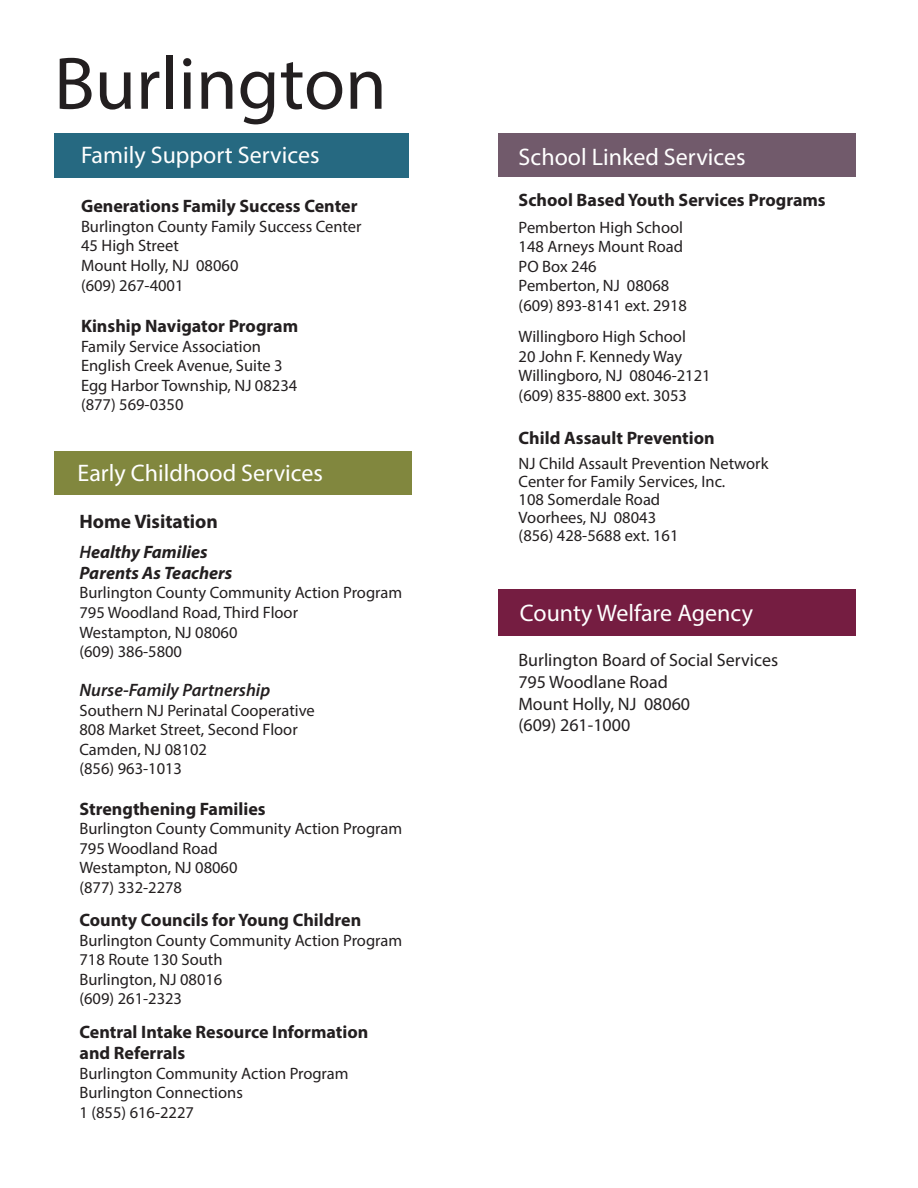
<style>
.page{position:relative;width:918px;height:1188px;background:#fff}
.page>*{position:absolute;margin:0;border:0;box-sizing:border-box;transform-origin:0 0}
.t1{font:75px "Myriad Pro";color:#231f20}
.t2{font:24px "Myriad Pro";color:#fff}
.t3{font:700 19.5px "Myriad Pro";color:#231f20}
.t4{font:700 18px/21.6px "Myriad Pro";color:#231f20}
.t5{font:18px/21.6px "Myriad Pro";color:#231f20}
.t6{font:italic 700 18px/20.2px "Myriad Pro";color:#231f20}
.t7{font:italic 600 18px "Myriad Pro";color:#231f20}
.t8{font:16.5px/19.5px "Myriad Pro";color:#231f20}
.s1{font-weight:600}
</style>
<div class="page">
<div style="left:498px;top:133px;width:357px;height:44px;background:#715a6b"></div>
<div style="left:54px;top:133px;width:354px;height:44px;background:#266981"></div>
<div style="left:54px;top:451px;width:357px;height:44px;background:#81873e"></div>
<div style="left:498px;top:589px;width:357px;height:46px;background:#751d41"></div>
<h1 class="t1" style="left:54px;top:37px;width:334px">Burlington</h1>
<h2 class="t2" style="left:81px;top:140px;width:240px">Family Support Services</h2>
<p class="t4" style="left:81px;top:195px;width:278px">Generations Family Success Center</p>
<p class="t8" style="left:81px;top:216px;width:282px">Burlington County Family Success Center<br>45 High Street<br>Mount Holly, NJ 08060<br>(609) 267-4001</p>
<p class="t4" style="left:81px;top:315px;width:219px">Kinship Navigator Program</p>
<p class="t8" style="left:81px;top:336px;width:218px">Family Service Association<br>English Creek Avenue, Suite 3<br>Egg Harbor Township, NJ 08234 (877) 569-0350</p>
<h2 class="t2" style="left:78px;top:458px;width:247px">Early Childhood Services</h2>
<p class="t3" style="left:80px;top:509px;width:140px">Home Visitation</p>
<p class="t6" style="left:80px;top:542px;width:154px"><span class="s1">H</span>ealthy Families<br>Parents As Teachers</p>
<p class="t8" style="left:80px;top:582px;width:324px">Burlington County Community Action Program<br>795 Woodland Road, Third Floor<br>Westampton, NJ 08060<br>(609) 386-5800</p>
<p class="t7" style="left:80px;top:679px;width:192px">Nurse-Family Partnership</p>
<p class="t8" style="left:80px;top:700px;width:237px">Southern NJ Perinatal Cooperative<br>808 Market Street, Second Floor<br>Camden, NJ 08102<br>(856) 963-1013</p>
<p class="t4" style="left:80px;top:797px;width:188px">Strengthening Families</p>
<p class="t8" style="left:80px;top:819px;width:324px">Burlington County Community Action Program<br>795 Woodland Road<br>Westampton, NJ 08060<br>(877) 332-2278</p>
<p class="t4" style="left:80px;top:909px;width:283px">County Councils for Young Children</p>
<p class="t8" style="left:80px;top:930px;width:324px">Burlington County Community Action Program<br>718 Route 130 South<br>Burlington, NJ 08016<br>(609) 261-2323</p>
<p class="t4" style="left:80px;top:1020px;width:290px">Central Intake Resource Information and Referrals</p>
<p class="t8" style="left:80px;top:1063px;width:271px">Burlington Community Action Program<br>Burlington Connections<br>1 (855) 616-2227</p>
<h2 class="t2" style="left:519px;top:142px;width:229px">School Linked Services</h2>
<p class="t4" style="left:519px;top:188px;width:309px">School Based Youth Services Programs</p>
<p class="t8" style="left:519px;top:217px;width:170px">Pemberton High School<br>148 Arneys Mount Road<br>PO Box 246<br>Pemberton, NJ 08068 (609) 893-8141 ext. 2918</p>
<p class="t8" style="left:519px;top:327px;width:194px">Willingboro High School<br>20 John F. Kennedy Way<br>Willingboro, NJ 08046-2121 (609) 835-8800 ext. 3053</p>
<p class="t4" style="left:519px;top:426px;width:198px">Child Assault Prevention</p>
<p class="t8" style="left:519px;top:455px;width:251px;line-height:18px">NJ Child Assault Prevention Network<br>Center for Family Services, Inc.<br>108 Somerdale Road<br>Voorhees, NJ 08043<br>(856) 428-5688 ext. 161</p>
<h2 class="t2" style="left:520px;top:598px;width:235px">County Welfare Agency</h2>
<p class="t5" style="left:518px;top:649px;width:261px">Burlington Board of Social Services<br>795 Woodlane Road<br>Mount Holly, NJ 08060<br>(609) 261-1000</p>
</div>
